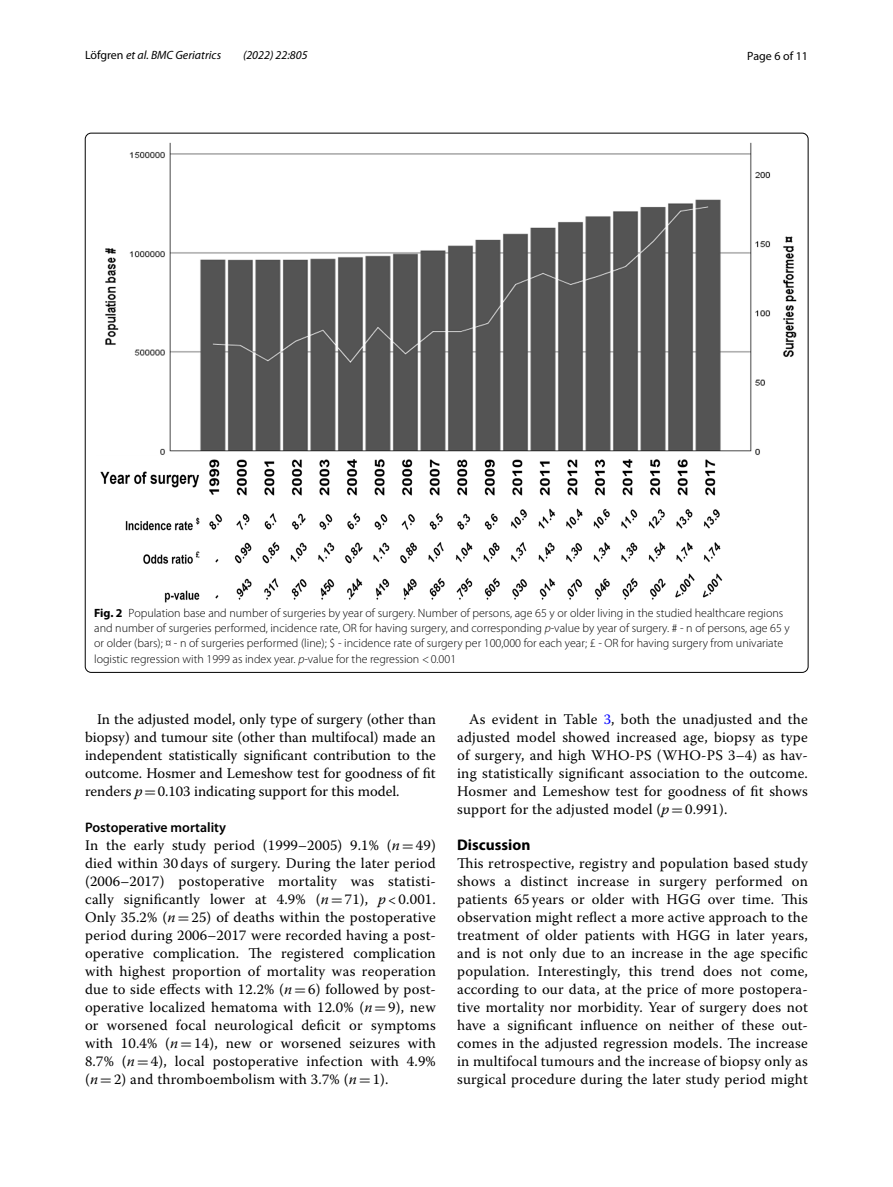
<style>
.page{position:relative;width:893px;height:1187px;background:#fff}
.page>*{position:absolute;margin:0;border:0;box-sizing:border-box;transform-origin:0 0}
.t1{font:700 15.45px "Myriad Pro";color:#000}
.t2{font:14.7px/18px "Warnock Pro";letter-spacing:.015em;color:#000;text-align:justify}
.t3{font:600 13.8px "Myriad Pro";color:#000}
.t4{font:300 12px/15px "Myriad Pro";color:#000}
.t5{font:italic 12px "Myriad Pro";color:#000}
.t6{font:12px "Myriad Pro";color:#000}
.s1{font-style:normal}
.s2{font-weight:700}
.s3{font-style:italic}
.s4{font-family:"MTSY"}
.s5{color:#00f}
</style>
<div class="page">
<img style="left:100px;top:142px;width:697px;height:460px">
<p class="t5" style="left:85px;top:48px;width:138px"><span class="s1">Löfgren</span> et al. BMC Geriatrics</p>
<p class="t5" style="left:243px;top:48px;width:66px">(2022) 22:805</p>
<p class="t6" style="left:747px;top:48px;width:62px">Page 6 of 11</p>
<p class="t4" style="left:94px;top:606px;width:697px"><span class="s2">Fig. 2</span> Population base and number of surgeries by year of surgery. Number of persons, age 65 y or older living in the studied healthcare regions and number of surgeries performed, incidence rate, OR for having surgery, and corresponding <span class="s3">p</span>-value by year of surgery. # - n of persons, age 65 y or older (bars); ¤ - n of surgeries performed (line); $ - incidence rate of surgery per 100,000 for each year; £ - OR for having surgery from univariate logistic regression with 1999 as index year. <span class="s3">p</span>-value for the regression &lt;0.001</p>
<p class="t2" style="left:85px;top:710px;width:352px;text-indent:12px">In the adjusted model, only type of surgery (other than biopsy) and tumour site (other than multifocal) made an independent statistically significant contribution to the outcome. Hosmer and Lemeshow test for goodness of fit renders <span class="s3">p</span><span class="s4">=</span>0.103 indicating support for this model.</p>
<p class="t3" style="left:85px;top:818px;width:143px">Postoperative mortality</p>
<p class="t2" style="left:85px;top:836px;width:352px">In the early study period (1999–2005) 9.1% (<span class="s3">n</span><span class="s4">=</span>49) died within 30 days of surgery. During the later period (2006–2017) postoperative mortality was statisti&shy;cally significantly lower at 4.9% (<span class="s3">n</span><span class="s4">=</span>71), <span class="s3">p</span> &lt; 0.001.<br>Only 35.2% (<span class="s3">n</span><span class="s4">=</span>25) of deaths within the postoperative period during 2006–2017 were recorded having a post&shy;operative complication. The registered complication with highest proportion of mortality was reoperation due to side effects with 12.2% (<span class="s3">n</span><span class="s4">=</span>6) followed by post&shy;operative localized hematoma with 12.0% (<span class="s3">n</span><span class="s4">=</span>9), new or worsened focal neurological deficit or symptoms with 10.4% (<span class="s3">n</span><span class="s4">=</span>14), new or worsened seizures with 8.7% (<span class="s3">n</span><span class="s4">=</span>4), local postoperative infection with 4.9% (<span class="s3">n</span><span class="s4">=</span>2) and thromboembolism with 3.7% (<span class="s3">n</span><span class="s4">=</span>1).</p>
<p class="t2" style="left:457px;top:710px;width:352px;text-indent:12px">As evident in Table <span class="s5">3</span>, both the unadjusted and the adjusted model showed increased age, biopsy as type of surgery, and high WHO-PS (WHO-PS 3–4) as hav&shy;ing statistically significant association to the outcome.<br>Hosmer and Lemeshow test for goodness of fit shows support for the adjusted model (<span class="s3">p</span><span class="s4">=</span>0.991).</p>
<p class="t1" style="left:457px;top:835px;width:75px">Discussion</p>
<p class="t2" style="left:457px;top:854px;width:352px">This retrospective, registry and population based study shows a distinct increase in surgery performed on patients 65 years or older with HGG over time. This observation might reflect a more active approach to the treatment of older patients with HGG in later years, and is not only due to an increase in the age specific population. Interestingly, this trend does not come, according to our data, at the price of more postopera&shy;tive mortality nor morbidity. Year of surgery does not have a significant influence on neither of these out&shy;comes in the adjusted regression models. The increase in multifocal tumours and the increase of biopsy only as surgical procedure during the later study period might</p>
</div>
